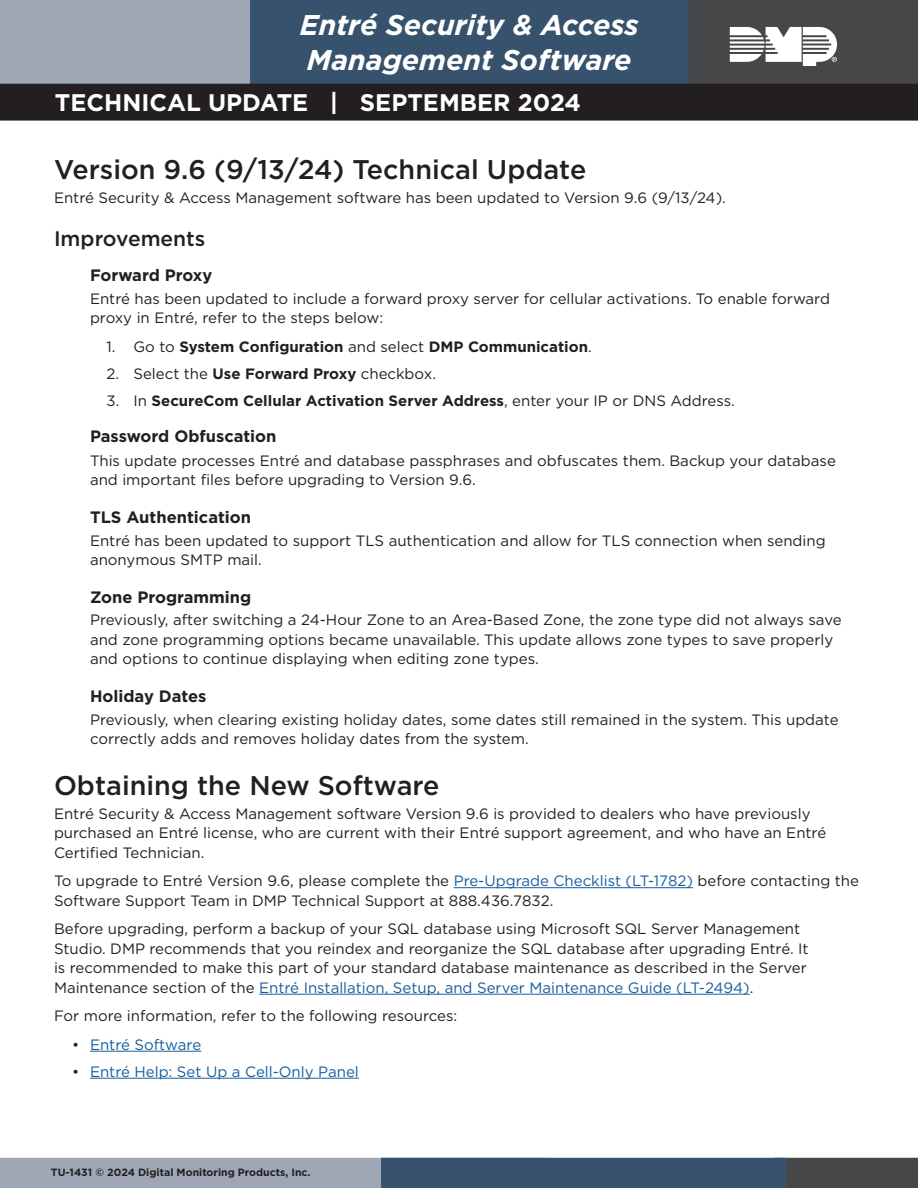
<style>
.page{position:relative;width:918px;height:1188px;background:#fff}
.page>*{position:absolute;margin:0;border:0;box-sizing:border-box;transform-origin:0 0}
.t1{font:italic 700 28.5px/34.2px "Gotham";color:#fff}
.Heading_1{font:500 27px "Gotham";color:#231f20}
.t2{font:700 24px "Gotham";color:#fff}
.Heading_2{font:500 21px "Gotham";color:#231f20}
.Heading_3{font:700 16.5px "Gotham";color:#231f20}
.Body_text{font:700 16.5px "Gotham";color:#231f20}
.Body_text-2{font:15px/19.5px "Gotham";color:#231f20}
.t3{font:700 15px "Gotham";color:#231f20}
.t4{font:15px "Gotham";color:#175d9e}
.t5{font:700 10.5px "Gotham";color:#231f20}
.s1{font-weight:400}
.s2{font-weight:700}
.s3{color:#175d9e}
.s4{color:#231f20}
</style>
<div class="page">
<svg style="left:0;top:1158px;width:918px;height:30px;background:#647385"></svg>
<svg style="left:0;top:0;width:918px;height:121px;background:#4c5561"></svg>
<hr style="left:454px;top:887px;width:239px;height:1px;background:#175d9e">
<hr style="left:259px;top:994px;width:491px;height:1px;background:#175d9e">
<hr style="left:90px;top:1051px;width:111px;height:1px;background:#175d9e">
<hr style="left:90px;top:1078px;width:269px;height:1px;background:#175d9e">
<h1 class="t1" style="left:300px;top:8px;width:341px">Entré Security &amp; Access<br>Management Software</h1>
<h3 class="t2" style="left:55px;top:87px;width:528px">TECHNICAL UPDATE | SEPTEMBER 2024</h3>
<p class="Heading_1" style="left:54px;top:152px;width:534px">Version 9.6 (9/13/24) Technical Update</p>
<p class="Body_text-2" style="left:54px;top:188px;width:673px">Entré Security &amp; Access Management software has been updated to Version 9.6 (9/13/24).</p>
<p class="Heading_2" style="left:54px;top:225px;width:153px">Improvements</p>
<p class="Heading_3" style="left:90px;top:264px;width:124px">Forward Proxy</p>
<p class="Body_text-2" style="left:90px;top:288px;width:742px">Entré has been updated to include a forward proxy server for cellular activations. To enable forward proxy in Entré, refer to the steps below:</p>
<p class="t3" style="left:106px;top:336px;width:487px"><span class="s1">1. Go to</span> System Configuration <span class="s1">and select</span> DMP Communication<span class="s1">.</span></p>
<p class="Body_text-2" style="left:106px;top:363px;width:331px">2. Select the <span class="s2">Use Forward Proxy</span> checkbox.</p>
<p class="t3" style="left:106px;top:390px;width:630px"><span class="s1">3. In</span> SecureCom Cellular Activation Server Address<span class="s1">, enter your IP or DNS Address.</span></p>
<p class="Body_text" style="left:90px;top:425px;width:188px">Password Obfuscation</p>
<p class="Body_text-2" style="left:90px;top:451px;width:747px">This update processes Entré and database passphrases and obfuscates them. Backup your database and important files before upgrading to Version 9.6.</p>
<p class="Heading_3" style="left:90px;top:506px;width:163px">TLS Authentication</p>
<p class="Body_text-2" style="left:90px;top:530px;width:737px">Entré has been updated to support TLS authentication and allow for TLS connection when sending anonymous SMTP mail.</p>
<p class="Heading_3" style="left:90px;top:586px;width:163px">Zone Programming</p>
<p class="Body_text-2" style="left:90px;top:610px;width:753px">Previously, after switching a 24-Hour Zone to an Area-Based Zone, the zone type did not always save and zone programming options became unavailable. This update allows zone types to save properly and options to continue displaying when editing zone types.</p>
<p class="Heading_3" style="left:90px;top:686px;width:118px">Holiday Dates</p>
<p class="Body_text-2" style="left:90px;top:709px;width:750px">Previously, when clearing existing holiday dates, some dates still remained in the system. This update correctly adds and removes holiday dates from the system.</p>
<p class="Heading_1" style="left:54px;top:767px;width:387px">Obtaining the New Software</p>
<p class="Body_text-2" style="left:54px;top:803px;width:774px">Entré Security &amp; Access Management software Version 9.6 is provided to dealers who have previously purchased an Entré license, who are current with their Entré support agreement, and who have an Entré<br>Certified Technician.</p>
<p class="Body_text-2" style="left:54px;top:871px;width:807px">To upgrade to Entré Version 9.6, please complete the <span class="s3">Pre-Upgrade Checklist (LT-1782)</span> before contacting the<br>Software Support Team in DMP Technical Support at 888.436.7832.</p>
<p class="Body_text-2" style="left:54px;top:919px;width:756px">Before upgrading, perform a backup of your SQL database using Microsoft SQL Server Management Studio. DMP recommends that you reindex and reorganize the SQL database after upgrading Entré. It is recommended to make this part of your standard database maintenance as described in the Server Maintenance section of the <span class="s3">Entré Installation, Setup, and Server Maintenance Guide (LT-2494)</span>.</p>
<p class="Body_text-2" style="left:54px;top:1006px;width:405px">For more information, refer to the following resources:</p>
<p class="t4" style="left:72px;top:1035px;width:131px"><span class="s4">•</span> Entré Software</p>
<p class="t4" style="left:72px;top:1062px;width:288px"><span class="s4">•</span> Entré Help: Set Up a Cell-Only Panel</p>
<p class="t5" style="left:51px;top:1166px;width:261px">TU-1431 © 2024 Digital Monitoring Products, Inc.</p>
</div>
